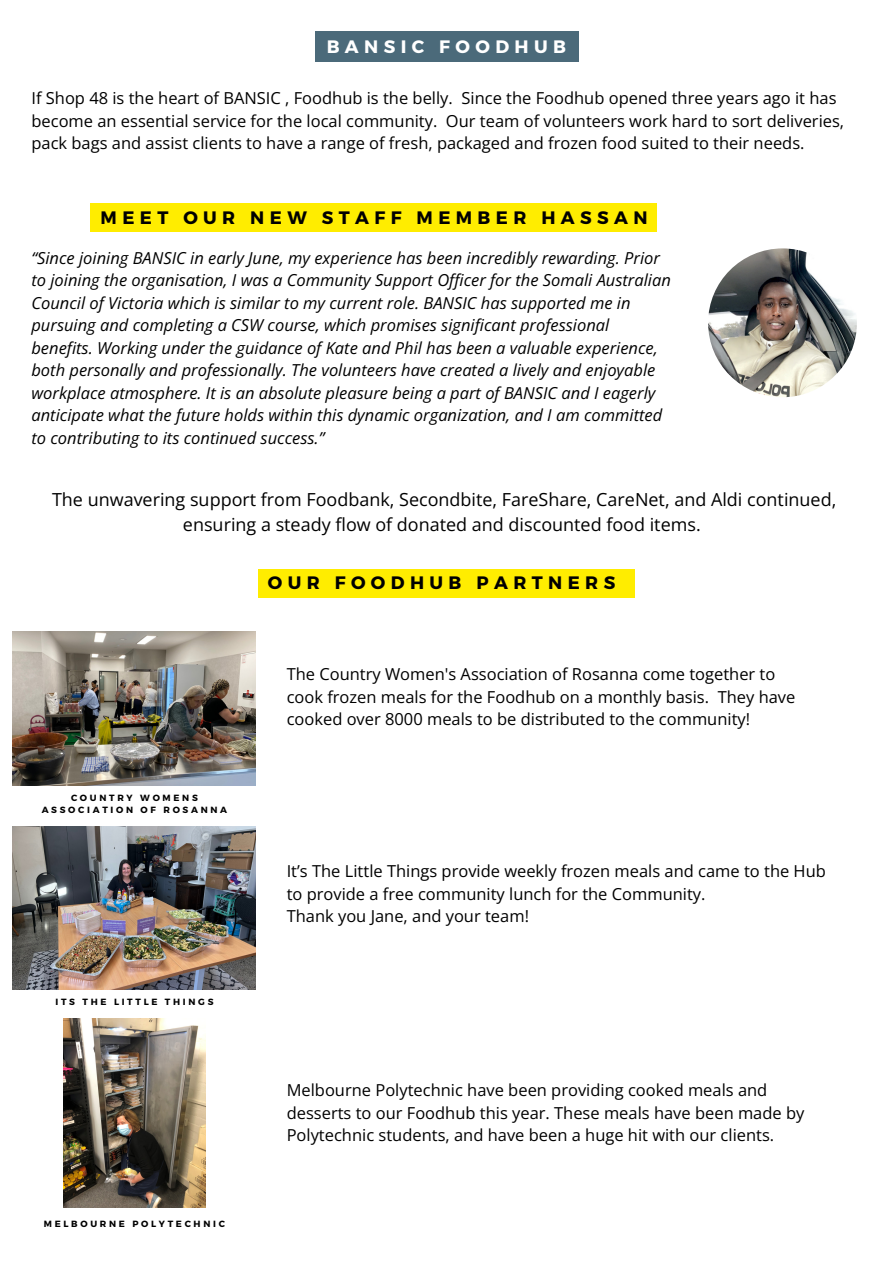
<style>
.page{position:relative;width:893px;height:1264px;background:#fff}
.page>*{position:absolute;margin:0;border:0;box-sizing:border-box;transform-origin:0 0}
.t1{font:18px/24.8px "Open Sans";color:#000;text-align:center}
.t2{font:700 18px "Montserrat";letter-spacing:.3em;color:#000}
.t3{font:700 18px "Montserrat";letter-spacing:.3em;color:#fff}
.t4{font:16.5px/22.5px "Open Sans";color:#000}
.t5{font:italic 16.5px/22.5px "Open Sans";color:#000}
.t6{font:700 9px/12px "Montserrat";letter-spacing:.3em;color:#000;text-align:center}
</style>
<div class="page">
<div style="left:314px;top:31px;width:264px;height:31px;background:#4b6a7a"></div>
<img style="left:13px;top:826px;width:243px;height:163px">
<img style="left:13px;top:631px;width:243px;height:154px">
<img style="left:63px;top:1018px;width:142px;height:189px">
<div style="left:258px;top:569px;width:377px;height:28px;background:#ffed00"></div>
<img style="left:708px;top:248px;width:148px;height:149px;border-radius:50%">
<div style="left:91px;top:203px;width:566px;height:29px;background:#ffed00"></div>
<p class="t3" style="left:327px;top:35px;width:241px">BANSIC FOODHUB</p>
<p class="t4" style="left:31px;top:87px;width:814px">If Shop 48 is the heart of BANSIC , Foodhub is the belly. Since the Foodhub opened three years ago it has become an essential service for the local community. Our team of volunteers work hard to sort deliveries, pack bags and assist clients to have a range of fresh, packaged and frozen food suited to their needs.</p>
<p class="t2" style="left:101px;top:206px;width:548px">MEET OUR NEW STAFF MEMBER HASSAN</p>
<p class="t5" style="left:31px;top:246px;width:641px">“Since joining BANSIC in early June, my experience has been incredibly rewarding. Prior to joining the organisation, I was a Community Support Officer for the Somali Australian Council of Victoria which is similar to my current role. BANSIC has supported me in pursuing and completing a CSW course, which promises significant professional benefits. Working under the guidance of Kate and Phil has been a valuable experience, both personally and professionally. The volunteers have created a lively and enjoyable workplace atmosphere. It is an absolute pleasure being a part of BANSIC and I eagerly anticipate what the future holds within this dynamic organization, and I am committed to contributing to its continued success.”</p>
<p class="t1" style="left:52px;top:487px;width:785px">The unwavering support from Foodbank, Secondbite, FareShare, CareNet, and Aldi continued, ensuring a steady flow of donated and discounted food items.</p>
<p class="t2" style="left:268px;top:571px;width:349px">OUR FOODHUB PARTNERS</p>
<p class="t6" style="left:42px;top:791px;width:187px">COUNTRY WOMENS<br>ASSOCIATION OF ROSANNA</p>
<p class="t6" style="left:55px;top:995px;width:159px">ITS THE LITTLE THINGS</p>
<p class="t6" style="left:44px;top:1217px;width:182px">MELBOURNE POLYTECHNIC</p>
<p class="t4" style="left:287px;top:662px;width:510px">The Country Women's Association of Rosanna come together to cook frozen meals for the Foodhub on a monthly basis. They have cooked over 8000 meals to be distributed to the community!</p>
<p class="t4" style="left:287px;top:859px;width:540px">It’s The Little Things provide weekly frozen meals and came to the Hub to provide a free community lunch for the Community.</p>
<p class="t4" style="left:287px;top:904px;width:244px">Thank you Jane, and your team!</p>
<p class="t4" style="left:287px;top:1078px;width:519px">Melbourne Polytechnic have been providing cooked meals and desserts to our Foodhub this year. These meals have been made by<br>Polytechnic students, and have been a huge hit with our clients.</p>
</div>
